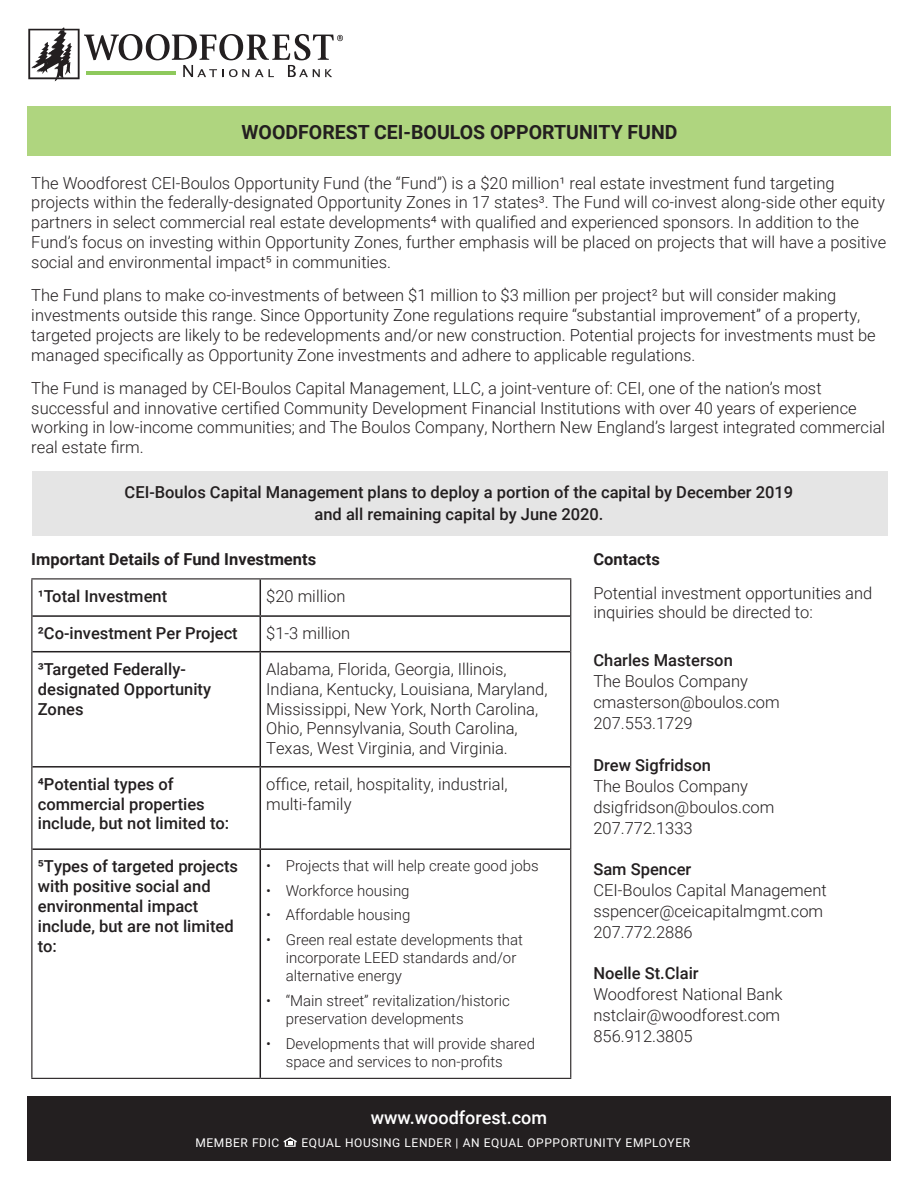
<style>
.page{position:relative;width:918px;height:1188px;background:#fff}
.page>*{position:absolute;margin:0;border:0;box-sizing:border-box;transform-origin:0 0}
.t1{font:700 19.5px "Roboto";color:#231f20}
.t2{font:500 18px "Roboto";color:#fff}
.t3{font:300 16.5px/19.8px "Roboto";color:#231f20}
.t4{font:500 16.5px/19.8px "Roboto";color:#231f20}
.t5{font:700 16.5px "Roboto";color:#231f20}
.t6{font:300 15px/18px "Roboto";color:#231f20}
.t7{font:12px "Roboto";letter-spacing:.05em;color:#fff}
</style>
<div class="page">
<div style="left:27px;top:1096px;width:864px;height:65px;background:#231f20"></div>
<div style="left:27px;top:107px;width:864px;height:49px;background:#afd57f"></div>
<svg style="left:28px;top:27px;width:315px;height:54px"></svg>
<svg style="left:284px;top:1137px;width:13px;height:10px"></svg>
<hr style="left:31px;top:578px;width:229px;height:1px;background:#231f20">
<hr style="left:31px;top:579px;width:1px;height:37px;background:#231f20">
<hr style="left:260px;top:578px;width:311px;height:1px;background:#231f20">
<hr style="left:570px;top:579px;width:1px;height:37px;background:#231f20">
<hr style="left:31px;top:616px;width:1px;height:36px;background:#231f20">
<hr style="left:570px;top:616px;width:1px;height:36px;background:#231f20">
<hr style="left:31px;top:652px;width:1px;height:115px;background:#231f20">
<hr style="left:570px;top:652px;width:1px;height:115px;background:#231f20">
<hr style="left:31px;top:767px;width:1px;height:82px;background:#231f20">
<hr style="left:570px;top:767px;width:1px;height:82px;background:#231f20">
<hr style="left:31px;top:849px;width:1px;height:229px;background:#231f20">
<hr style="left:570px;top:849px;width:1px;height:229px;background:#231f20">
<hr style="left:31px;top:1078px;width:229px;height:1px;background:#231f20">
<hr style="left:260px;top:1078px;width:311px;height:1px;background:#231f20">
<hr style="left:260px;top:579px;width:1px;height:36px;background:#231f20">
<hr style="left:32px;top:615px;width:228px;height:2px;background:#231f20">
<hr style="left:260px;top:615px;width:310px;height:2px;background:#231f20">
<hr style="left:260px;top:617px;width:1px;height:34px;background:#231f20">
<hr style="left:32px;top:651px;width:228px;height:1px;background:#231f20">
<hr style="left:260px;top:651px;width:310px;height:1px;background:#231f20">
<hr style="left:260px;top:652px;width:1px;height:114px;background:#231f20">
<hr style="left:32px;top:766px;width:228px;height:2px;background:#231f20">
<hr style="left:260px;top:766px;width:310px;height:2px;background:#231f20">
<hr style="left:260px;top:768px;width:1px;height:80px;background:#231f20">
<hr style="left:32px;top:848px;width:228px;height:2px;background:#231f20">
<hr style="left:260px;top:848px;width:310px;height:2px;background:#231f20">
<hr style="left:260px;top:850px;width:1px;height:228px;background:#231f20">
<div style="left:32px;top:471px;width:855px;height:65px;background:#e5e5e5"></div>
<p class="t1" style="left:242px;top:118px;width:438px">WOODFOREST CEI-BOULOS OPPORTUNITY FUND</p>
<p class="t3" style="left:31px;top:172px;width:857px">The Woodforest CEI-Boulos Opportunity Fund (the “Fund”) is a $20 million¹ real estate investment fund targeting projects within the federally-designated Opportunity Zones in 17 states³. The Fund will co-invest along-side other equity partners in select commercial real estate developments4 with qualified and experienced sponsors. In addition to the Fund’s focus on investing within Opportunity Zones, further emphasis will be placed on projects that will have a positive social and environmental impact5 in communities.</p>
<p class="t3" style="left:31px;top:285px;width:846px">The Fund plans to make co-investments of between $1 million to $3 million per project² but will consider making investments outside this range. Since Opportunity Zone regulations require “substantial improvement” of a property, targeted projects are likely to be redevelopments and/or new construction. Potential projects for investments must be managed specifically as Opportunity Zone investments and adhere to applicable regulations.</p>
<p class="t3" style="left:31px;top:377px;width:856px">The Fund is managed by CEI-Boulos Capital Management, LLC, a joint-venture of: CEI, one of the nation’s most successful and innovative certified Community Development Financial Institutions with over 40 years of experience working in low-income communities; and The Boulos Company, Northern New England’s largest integrated commercial real estate firm.</p>
<p class="t4" style="left:125px;top:480px;width:670px;line-height:22.5px;text-align:center">CEI-Boulos Capital Management plans to deploy a portion of the capital by December 2019 and all remaining capital by June 2020.</p>
<p class="t5" style="left:593px;top:548px;width:68px">Contacts</p>
<p class="t3" style="left:593px;top:582px;width:280px">Potential investment opportunities and inquiries should be directed to:</p>
<p class="t4" style="left:593px;top:650px;width:141px">Charles Masterson</p>
<p class="t3" style="left:593px;top:670px;width:188px;line-height:21px">The Boulos Company cmasterson@boulos.com<br>207.553.1729</p>
<p class="t4" style="left:593px;top:754px;width:119px">Drew Sigfridson</p>
<p class="t3" style="left:593px;top:775px;width:182px;line-height:21px">The Boulos Company dsigfridson@boulos.com<br>207.772.1333</p>
<p class="t4" style="left:593px;top:859px;width:99px">Sam Spencer</p>
<p class="t3" style="left:593px;top:879px;width:235px;line-height:21px">CEI-Boulos Capital Management sspencer@ceicapitalmgmt.com<br>207.772.2886</p>
<p class="t4" style="left:593px;top:963px;width:107px">Noelle St.Clair</p>
<p class="t3" style="left:593px;top:983px;width:191px;line-height:21px">Woodforest National Bank nstclair@woodforest.com<br>856.912.3805</p>
<p class="t5" style="left:31px;top:548px;width:286px">Important Details of Fund Investments</p>
<p class="t4" style="left:38px;top:586px;width:131px">¹Total Investment</p>
<p class="t3" style="left:266px;top:586px;width:81px">$20 million</p>
<p class="t4" style="left:38px;top:623px;width:201px">²Co-investment Per Project</p>
<p class="t3" style="left:266px;top:623px;width:85px">$1-3 million</p>
<p class="t4" style="left:38px;top:659px;width:175px">³Targeted Federally&shy;designated Opportunity<br>Zones</p>
<p class="t3" style="left:266px;top:659px;width:283px">Alabama, Florida, Georgia, Illinois, Indiana, Kentucky, Louisiana, Maryland, Mississippi, New York, North Carolina, Ohio, Pennsylvania, South Carolina, Texas, West Virginia, and Virginia.</p>
<p class="t4" style="left:38px;top:774px;width:193px">4Potential types of commercial properties include, but not limited to:</p>
<p class="t3" style="left:266px;top:774px;width:243px">office, retail, hospitality, industrial, multi-family</p>
<p class="t4" style="left:38px;top:856px;width:202px">5Types of targeted projects with positive social and environmental impact include, but are not limited to:</p>
<p class="t6" style="left:266px;top:856px;width:274px">• Projects that will help create good jobs</p>
<p class="t6" style="left:266px;top:881px;width:145px">• Workforce housing</p>
<p class="t6" style="left:266px;top:906px;width:146px">• Affordable housing</p>
<p class="t6" style="left:286px;top:930px;width:239px;text-indent:-20px">• Green real estate developments that incorporate LEED standards and/or alternative energy</p>
<p class="t6" style="left:286px;top:991px;width:226px;text-indent:-20px">• “Main street” revitalization/historic preservation developments</p>
<p class="t6" style="left:286px;top:1034px;width:251px;text-indent:-20px">• Developments that will provide shared space and services to non-profits</p>
<p class="t2" style="left:371px;top:1105px;width:178px">www.woodforest.com</p>
<p class="t7" style="left:195px;top:1134px;width:86px">MEMBER FDIC</p>
<p class="t7" style="left:302px;top:1134px;width:390px">EQUAL HOUSING LENDER | AN EQUAL OPPPORTUNITY EMPLOYER</p>
</div>
